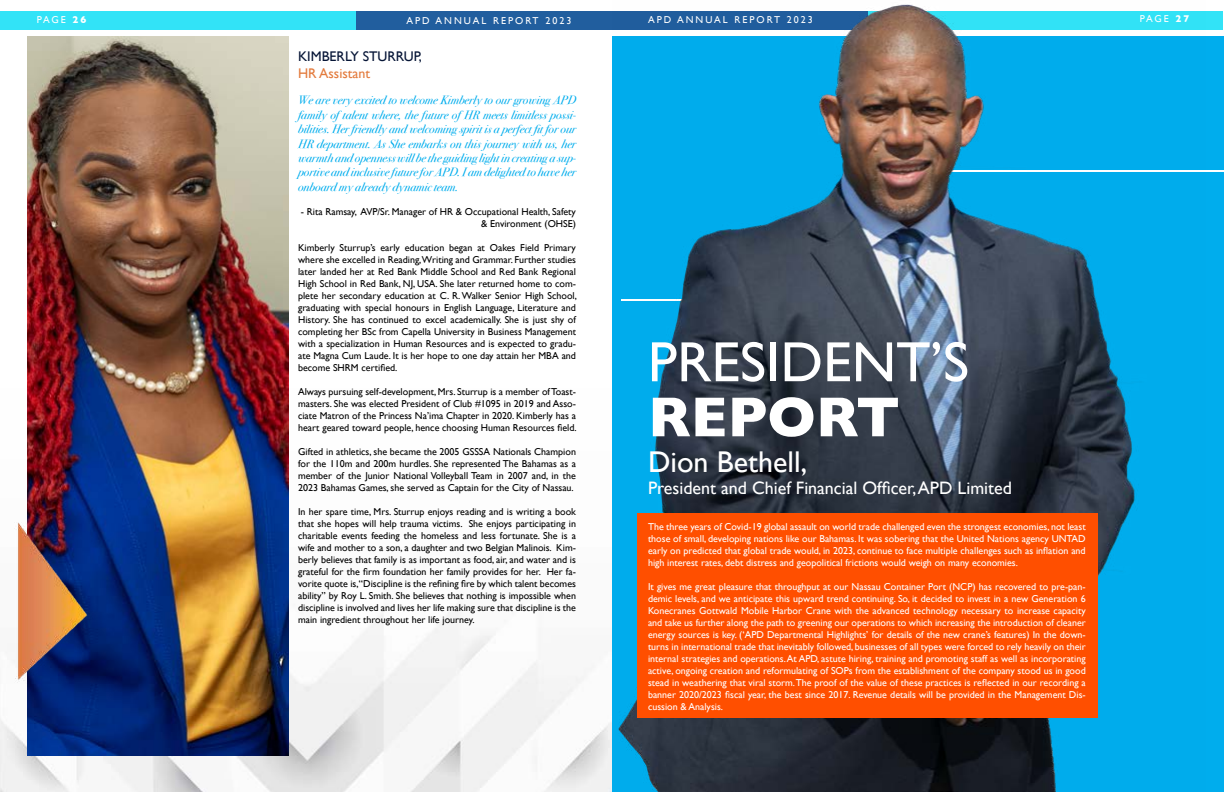
<style>
.page{position:relative;width:1224px;height:792px;background:#fff}
.page>*{position:absolute;margin:0;border:0;box-sizing:border-box;transform-origin:0 0}
.t1{font:57px "Gill Sans";color:#fff}
.t2{font:700 57px "Gill Sans";color:#fff}
.t3{font:30px "Gill Sans";color:#fff}
.t4{font:18px "Gill Sans";color:#fff}
.t5{font:14px "Gill Sans";color:#061536}
.t6{font:14px "Gill Sans";color:#e37b3d}
.t7{font:italic 12px/14.4px "Bodoni Svty Two ITCTT";color:#00aded;text-align:justify}
.t8{font:10px/12px "Gill Sans";color:#000;text-align:justify}
.t9{font:10px/12px "Gill Sans";color:#fff;text-align:justify}
.t10{font:10px "Gill Sans";letter-spacing:.2em;color:#fff}
.s1{font-weight:700}
</style>
<div class="page">
<div style="left:0;top:11px;width:1223px;height:19px;background:#32e3f7"></div>
<div style="left:356px;top:11px;width:256px;height:19px;background:#215e9e"></div>
<img style="left:0;top:389px;width:612px;height:403px">
<div style="left:612px;top:36px;width:612px;height:756px;background:#00aded"></div>
<hr style="left:903px;top:170px;width:321px;height:2px;background:#fff">
<img style="left:612px;top:4px;width:523px;height:787px">
<div style="left:637px;top:513px;width:460px;height:205px;background:#ff4f00"></div>
<img style="left:28px;top:36px;width:260px;height:719px">
<img style="left:0;top:499px;width:98px;height:184px">
<p class="t9" style="left:37px;top:14px;width:51px">PAGE <span class="s1">26</span></p>
<p class="t10" style="left:407px;top:15px;width:166px">APD ANNUAL REPORT 2023</p>
<p class="t10" style="left:648px;top:14px;width:166px">APD ANNUAL REPORT 2023</p>
<p class="t9" style="left:1140px;top:13px;width:51px">PAGE <span class="s1">27</span></p>
<h3 class="t5" style="left:298px;top:48px;width:125px">KIMBERLY STURRUP,</h3>
<h3 class="t6" style="left:298px;top:65px;width:74px">HR Assistant</h3>
<p class="t7" style="left:298px;top:92px;width:279px">We are very excited to welcome Kimberly to our growing APD family of talent where, the future of HR meets limitless possi&shy;bilities. Her friendly and welcoming spirit is a perfect fit for our HR department. As She embarks on this journey with us, her warmth and openness will be the guiding light in creating a sup&shy;portive and inclusive future for APD. I am delighted to have her onboard my already dynamic team.</p>
<p class="t8" style="left:301px;top:205px;width:277px;text-align:right">- Rita Ramsay, AVP/Sr. Manager of HR &amp; Occupational Health, Safety &amp; Environment (OHSE)</p>
<p class="t8" style="left:298px;top:241px;width:280px">Kimberly Sturrup’s early education began at Oakes Field Primary where she excelled in Reading,Writing and Grammar. Further studies later landed her at Red Bank Middle School and Red Bank Regional High School in Red Bank, NJ, USA. She later returned home to com&shy;plete her secondary education at C. R. Walker Senior High School, graduating with special honours in English Language, Literature and History. She has continued to excel academically. She is just shy of completing her BSc from Capella University in Business Management with a specialization in Human Resources and is expected to gradu&shy;ate Magna Cum Laude. It is her hope to one day attain her MBA and become SHRM certified.</p>
<p class="t8" style="left:298px;top:385px;width:280px">Always pursuing self-development, Mrs. Sturrup is a member of Toast&shy;masters. She was elected President of Club #1095 in 2019 and Asso&shy;ciate Matron of the Princess Na’ima Chapter in 2020. Kimberly has a heart geared toward people, hence choosing Human Resources field.</p>
<p class="t8" style="left:298px;top:445px;width:279px">Gifted in athletics, she became the 2005 GSSSA Nationals Champion for the 110m and 200m hurdles. She represented The Bahamas as a member of the Junior National Volleyball Team in 2007 and, in the 2023 Bahamas Games, she served as Captain for the City of Nassau.</p>
<p class="t8" style="left:298px;top:505px;width:279px">In her spare time, Mrs. Sturrup enjoys reading and is writing a book that she hopes will help trauma victims. She enjoys participating in charitable events feeding the homeless and less fortunate. She is a wife and mother to a son, a daughter and two Belgian Malinois. Kim&shy;berly believes that family is as important as food, air, and water and is grateful for the firm foundation her family provides for her. Her fa&shy;vorite quote is,“Discipline is the refining fire by which talent becomes ability” by Roy L. Smith. She believes that nothing is impossible when discipline is involved and lives her life making sure that discipline is the main ingredient throughout her life journey.</p>
<h1 class="t1" style="left:648px;top:329px;width:323px">PRESIDENT’S</h1>
<h1 class="t2" style="left:648px;top:372px;width:253px">REPORT</h1>
<h2 class="t3" style="left:648px;top:445px;width:161px">Dion Bethell,</h2>
<h3 class="t4" style="left:648px;top:477px;width:365px">President and Chief Financial Officer, APD Limited</h3>
<p class="t9" style="left:648px;top:520px;width:439px">The three years of Covid-19 global assault on world trade challenged even the strongest economies, not least those of small, developing nations like our Bahamas. It was sobering that the United Nations agency UNTAD early on predicted that global trade would, in 2023, continue to face multiple challenges such as inflation and high interest rates, debt distress and geopolitical frictions would weigh on many economies.</p>
<p class="t9" style="left:648px;top:580px;width:439px">It gives me great pleasure that throughput at our Nassau Container Port (NCP) has recovered to pre-pan&shy;demic levels, and we anticipate this upward trend continuing. So, it decided to invest in a new Generation 6<br>Konecranes Gottwald Mobile Harbor Crane with the advanced technology necessary to increase capacity and take us further along the path to greening our operations to which increasing the introduction of cleaner energy sources is key. (‘APD Departmental Highlights’ for details of the new crane’s features) In the down&shy;turns in international trade that inevitably followed, businesses of all types were forced to rely heavily on their internal strategies and operations. At APD, astute hiring, training and promoting staff as well as incorporating active, ongoing creation and reformulating of SOPs from the establishment of the company stood us in good stead in weathering that viral storm. The proof of the value of these practices is reflected in our recording a banner 2020/2023 fiscal year, the best since 2017. Revenue details will be provided in the Management Dis&shy;cussion &amp; Analysis.</p>
</div>
